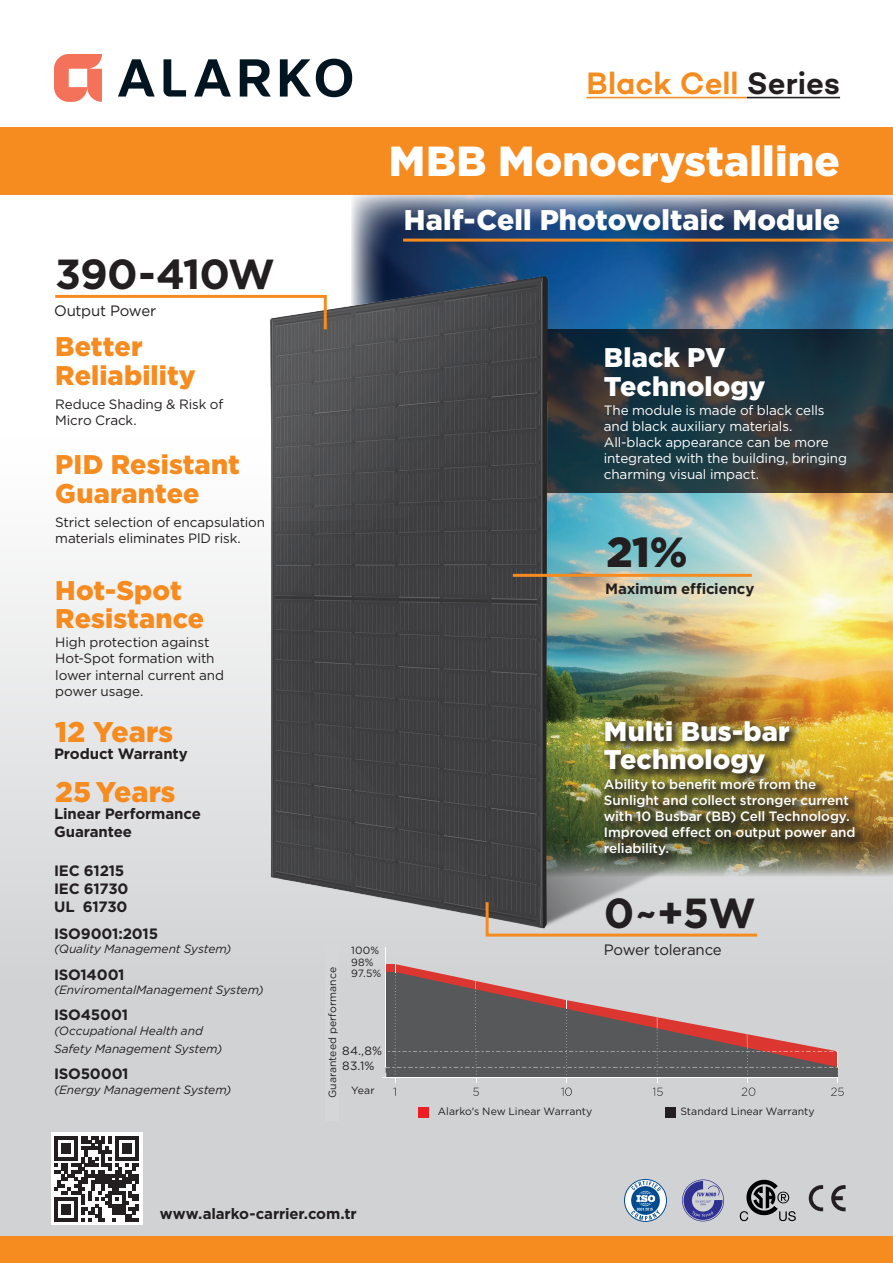
<style>
.page{position:relative;width:893px;height:1263px;background:#fff}
.page>*{position:absolute;margin:0;border:0;box-sizing:border-box;transform-origin:0 0}
.t1{font:900 42px "Gotham X";letter-spacing:.005em;color:#fff}
.t2{font:700 42px "Gotham X";letter-spacing:-.025em;color:#231f20}
.t3{font:900 42px "Gotham X";color:#231f20}
.t4{font:600 31.5px "Campton";color:#f68b1f}
.t5{font:900 28.5px "Gotham X";letter-spacing:.005em;color:#fff}
.t6{font:900 28.5px/60px "Gotham X";color:#f68b1f}
.t7{font:900 27px/28.5px "Gotham X";letter-spacing:.005em;color:#f68b1f}
.t8{font:900 27px/28.5px "Gotham X";letter-spacing:.005em;color:#fff}
.t9{font:700 15px/18px "Gotham X";letter-spacing:-.01em;color:#231f20}
.t10{font:15px "Gotham X";letter-spacing:-.02em;color:#231f20}
.t11{font:13.5px/16.2px "Gotham X";letter-spacing:-.01em;color:#231f20}
.t12{font:13.5px/16.2px "Gotham X";letter-spacing:-.01em;color:#fff}
.t13{font:500 13.5px/16.2px "Gotham X";letter-spacing:-.005em;color:#fff}
.t14{font:italic 12px/18px "Gotham X";letter-spacing:-.005em;color:#231f20}
.t15{font:12px/15.3px "Gotham X";color:#231f20}
.t16{font:10.5px/12.9px "Gotham X";letter-spacing:.005em;color:#231f20}
.s1{color:#231f20}
</style>
<div class="page">
<div style="left:0;top:438px;width:893px;height:813px;background:linear-gradient(to bottom,#fbfbfb,#c6c7ca)"></div>
<img style="left:351px;top:195px;width:542px;height:681px">
<div style="left:0;top:127px;width:893px;height:68px;background:#f68b1f"></div>
<hr style="left:382px;top:1077px;width:456px;height:1px;background:#fff">
<hr style="left:385px;top:947px;width:1px;height:120px;background:#fff">
<svg style="left:385px;top:964px;width:459px;height:132px;background:#9d9193"></svg>
<svg style="left:118px;top:59px;width:37px;height:38px"></svg>
<svg style="left:194px;top:59px;width:37px;height:38px"></svg>
<svg style="left:164px;top:59px;width:22px;height:38px"></svg>
<svg style="left:240px;top:59px;width:31px;height:38px"></svg>
<svg style="left:280px;top:59px;width:72px;height:38px"></svg>
<svg style="left:54px;top:54px;width:48px;height:48px"></svg>
<hr style="left:586px;top:97px;width:161px;height:1px;background:#f68b1f">
<hr style="left:747px;top:97px;width:93px;height:1px;background:#231f20">
<div style="left:325px;top:945px;width:13px;height:175px;background:#d5d6d8"></div>
<div style="left:418px;top:1107px;width:11px;height:11px;background:#ee1d23"></div>
<div style="left:665px;top:1107px;width:11px;height:11px;background:#231f20"></div>
<div style="left:51px;top:1132px;width:91px;height:93px;background:#fff"></div>
<svg style="left:54px;top:1136px;width:85px;height:85px"></svg>
<hr style="left:403px;top:239px;width:490px;height:3px;background:#f68b1f">
<div style="left:0;top:1236px;width:893px;height:27px;background:#f68b1f"></div>
<svg style="left:809px;top:1185px;width:14px;height:26px"></svg>
<svg style="left:831px;top:1185px;width:15px;height:26px"></svg>
<svg style="left:740px;top:1180px;width:56px;height:41px;background:#8d8e90"></svg>
<svg style="left:624px;top:1179px;width:42px;height:42px"></svg>
<div style="left:624px;top:1179px;width:43px;height:43px;border:1px solid #014b91;border-radius:50%"></div>
<svg style="left:631px;top:1181px;width:30px;height:39px"></svg>
<svg style="left:682px;top:1179px;width:42px;height:42px;background:#8d8eb8"></svg>
<svg style="left:814px;top:329px;width:79px;height:164px;background:#293338"></svg>
<img style="left:267px;top:275px;width:547px;height:654px">
<div style="left:600px;top:717px;width:202px;height:69px;background:#231f20;opacity:.8"></div>
<div style="left:601px;top:775px;width:265px;height:92px;background:#231f20;opacity:.6"></div>
<svg style="left:55px;top:293px;width:273px;height:39px"></svg>
<svg style="left:484px;top:899px;width:276px;height:39px;background:#bfb6af"></svg>
<hr style="left:513px;top:574px;width:239px;height:3px;background:#f68b1f">
<h1 class="t2" style="left:55px;top:249px;width:221px">390-410W</h1>
<p class="t10" style="left:54px;top:302px;width:104px">Output Power</p>
<h3 class="t7" style="left:55px;top:331px;width:142px">Better<br>Reliability</h3>
<p class="t11" style="left:55px;top:396px;width:170px">Reduce Shading &amp; Risk of<br>Micro Crack.</p>
<h3 class="t7" style="left:55px;top:450px;width:186px">PID Resistant<br>Guarantee</h3>
<p class="t11" style="left:55px;top:514px;width:211px">Strict selection of encapsulation materials eliminates PlD risk.</p>
<h3 class="t7" style="left:55px;top:575px;width:150px">Hot-Spot<br>Resistance</h3>
<p class="t11" style="left:55px;top:634px;width:170px">High protection against<br>Hot-Spot formation with lower internal current and power usage.</p>
<h3 class="t6" style="left:55px;top:701px;width:122px">12 Years<br>25 Years</h3>
<p class="t9" style="left:54px;top:744px;width:135px">Product Warranty</p>
<p class="t9" style="left:54px;top:804px;width:148px">Linear Performance<br>Guarantee</p>
<p class="t9" style="left:54px;top:861px;width:76px">IEC 61215<br>IEC 61730<br>UL 61730</p>
<p class="t9" style="left:54px;top:924px;width:106px">ISO9001:2015</p>
<p class="t14" style="left:54px;top:940px;width:179px">(Quality Management System)</p>
<p class="t9" style="left:54px;top:965px;width:72px">ISO14001</p>
<p class="t14" style="left:54px;top:980px;width:211px">(EnviromentalManagement System)</p>
<p class="t9" style="left:54px;top:1005px;width:75px">ISO45001</p>
<p class="t14" style="left:54px;top:1021px;width:170px">(Occupational Health and<br>Safety Management System)</p>
<p class="t9" style="left:54px;top:1064px;width:76px">ISO50001</p>
<p class="t14" style="left:54px;top:1080px;width:179px">(Energy Management System)</p>
<h2 class="t4" style="left:586px;top:64px;width:255px">Black Cell <span class="s1">Series</span></h2>
<h1 class="t1" style="left:389px;top:136px;width:453px">MBB Monocrystalline</h1>
<h3 class="t5" style="left:404px;top:203px;width:438px">Half-Cell Photovoltaic Module</h3>
<h3 class="t8" style="left:604px;top:342px;width:163px">Black PV<br>Technology</h3>
<p class="t12" style="left:604px;top:401px;width:245px">The module is made of black cells and black auxiliary materials.<br>All-black appearance can be more integrated with the building, bringing charming visual impact.</p>
<h1 class="t3" style="left:606px;top:527px;width:83px">21%</h1>
<p class="t9" style="left:605px;top:579px;width:151px">Maximum efficiency</p>
<p class="t16" style="left:351px;top:943px;width:29px">100%<br>98%</p>
<p class="t16" style="left:351px;top:967px;width:31px">97.5%</p>
<p class="t16" style="left:326px;top:1098px;width:133px;rotate:-90deg">Guaranteed performance</p>
<p class="t15" style="left:342px;top:1042px;width:41px">84.,8%<br>83.1%</p>
<p class="t16" style="left:351px;top:1083px;width:25px">Year</p>
<h3 class="t8" style="left:604px;top:716px;width:187px">Multi Bus-bar<br>Technology</h3>
<p class="t13" style="left:604px;top:775px;width:253px">Ability to benefit more from the<br>Sunlight and collect stronger current with 10 Busbar (BB) Cell Technology.<br>Improved effect on output power and reliability.</p>
<h1 class="t2" style="left:604px;top:888px;width:154px">0~+5W</h1>
<p class="t10" style="left:604px;top:941px;width:119px">Power tolerance</p>
<p class="t16" style="left:438px;top:1105px;width:156px">Alarko's New Linear Warranty</p>
<p class="t16" style="left:680px;top:1105px;width:136px">Standard Linear Warranty</p>
<p class="t9" style="left:160px;top:1204px;width:198px">www.alarko-carrier.com.tr</p>
</div>
